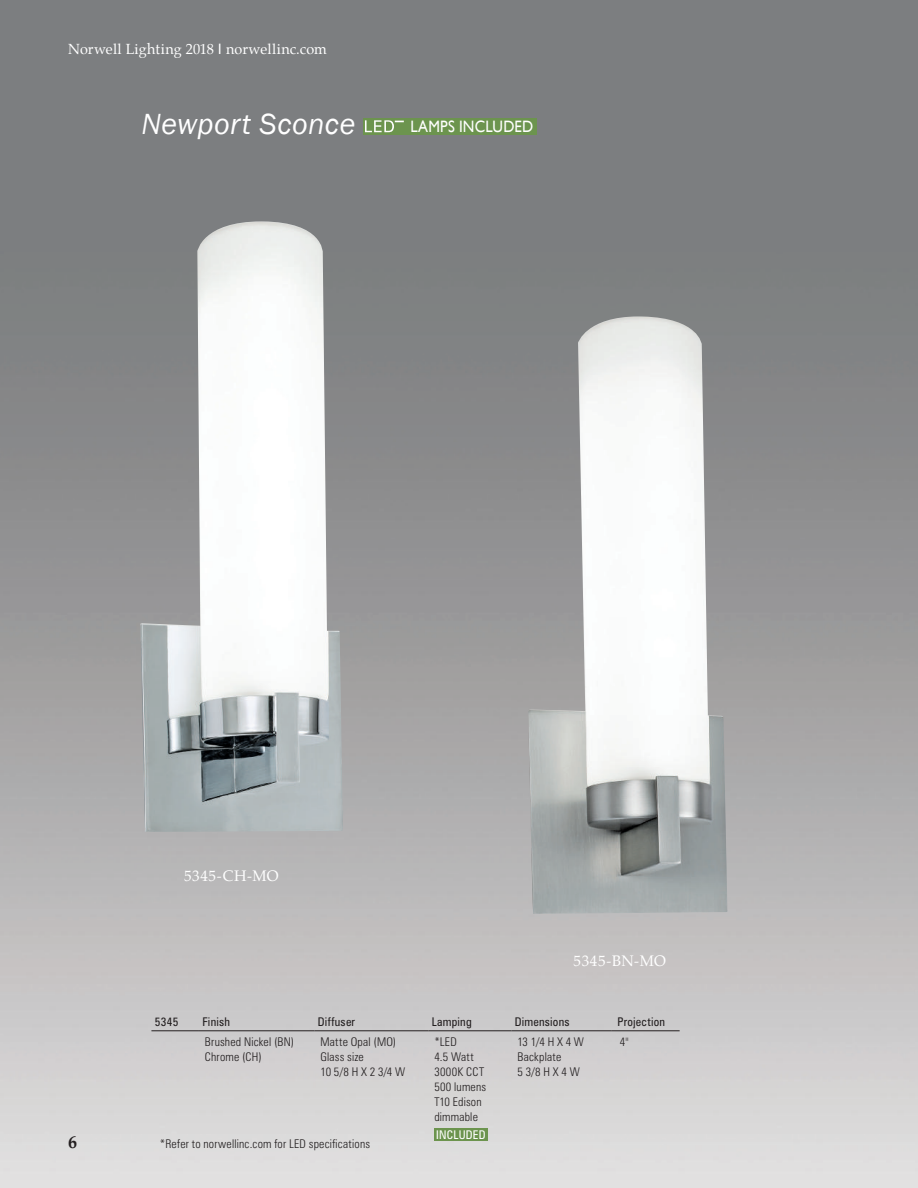
<style>
.page{position:relative;width:918px;height:1188px;background:#fff}
.page>*{position:absolute;margin:0;border:0;box-sizing:border-box;transform-origin:0 0}
.Product_name{font:italic 30px "Franklin Gothic";letter-spacing:.015em;color:#fff}
.t1{font:700 18px "Palatino";color:#231f20}
.folios{font:16.5px "Gill Sans";letter-spacing:.015em;color:#fff;scale:.9 1}
.t2{font:15px "Palatino";letter-spacing:.04em;color:#fff}
.t3{font:14.4px "Palatino";letter-spacing:.005em;color:#fff}
.t4{font:300 condensed 12px/15px "Zurich BT";letter-spacing:.015em;color:#231f20}
.t5{font:condensed 12px "Zurich BT";letter-spacing:.02em;color:#231f20}
.t6{font:condensed 12px "Zurich BT";letter-spacing:.02em;color:#fff}
.s1{font-family:"Arial"}
</style>
<div class="page">
<img style="left:0;top:0;width:916px;height:1188px">
<div style="left:402px;top:118px;width:135px;height:17px;background:#6c944e"></div>
<svg style="left:363px;top:118px;width:39px;height:17px"></svg>
<svg style="left:365px;top:120px;width:39px;height:12px"></svg>
<hr style="left:151px;top:1031px;width:48px;height:1px;background:#231f20">
<hr style="left:199px;top:1031px;width:116px;height:1px;background:#231f20">
<hr style="left:315px;top:1031px;width:113px;height:1px;background:#231f20">
<hr style="left:428px;top:1031px;width:83px;height:1px;background:#231f20">
<hr style="left:511px;top:1031px;width:100px;height:1px;background:#231f20">
<hr style="left:611px;top:1031px;width:69px;height:1px;background:#231f20">
<div style="left:434px;top:1128px;width:54px;height:12px;background:#6c944e"></div>
<img style="left:140px;top:221px;width:203px;height:611px">
<img style="left:528px;top:316px;width:201px;height:598px">
<p class="t3" style="left:68px;top:37px;width:260px">Norwell Lighting 2018 <span class="s1">I</span> norwellinc.com</p>
<p class="Product_name" style="left:141px;top:105px;width:215px">Newport Sconce</p>
<p class="folios" style="left:410px;top:117px;width:138px">LAMPS INCLUDED</p>
<p class="t2" style="left:184px;top:863px;width:96px">5345-CH-MO</p>
<p class="t2" style="left:574px;top:948px;width:94px">5345-BN-MO</p>
<h2 class="t1" style="left:68px;top:1127px;width:10px">6</h2>
<p class="t5" style="left:155px;top:1015px;width:25px">5345</p>
<p class="t5" style="left:202px;top:1015px;width:29px">Finish</p>
<p class="t5" style="left:318px;top:1015px;width:39px">Diffuser</p>
<p class="t5" style="left:432px;top:1015px;width:42px">Lamping</p>
<p class="t5" style="left:515px;top:1015px;width:56px">Dimensions</p>
<p class="t5" style="left:617px;top:1015px;width:49px">Projection</p>
<p class="t4" style="left:205px;top:1034px;width:91px">Brushed Nickel (BN)<br>Chrome (CH)</p>
<p class="t4" style="left:321px;top:1034px;width:86px">Matte Opal (MO)<br>Glass size<br>10 5/8 H X 2 3/4 W</p>
<p class="t4" style="left:434px;top:1034px;width:53px">*LED<br>4.5 Watt<br>3000K CCT<br>500 lumens<br>T10 Edison dimmable</p>
<p class="t4" style="left:517px;top:1034px;width:68px">13 1/4 H X 4 W<br>Backplate<br>5 3/8 H X 4 W</p>
<p class="t4" style="left:620px;top:1034px;width:10px">4"</p>
<p class="t4" style="left:160px;top:1136px;width:212px">*Refer to norwellinc.com for LED specifications</p>
<p class="t6" style="left:436px;top:1127px;width:51px">INCLUDED</p>
</div>
